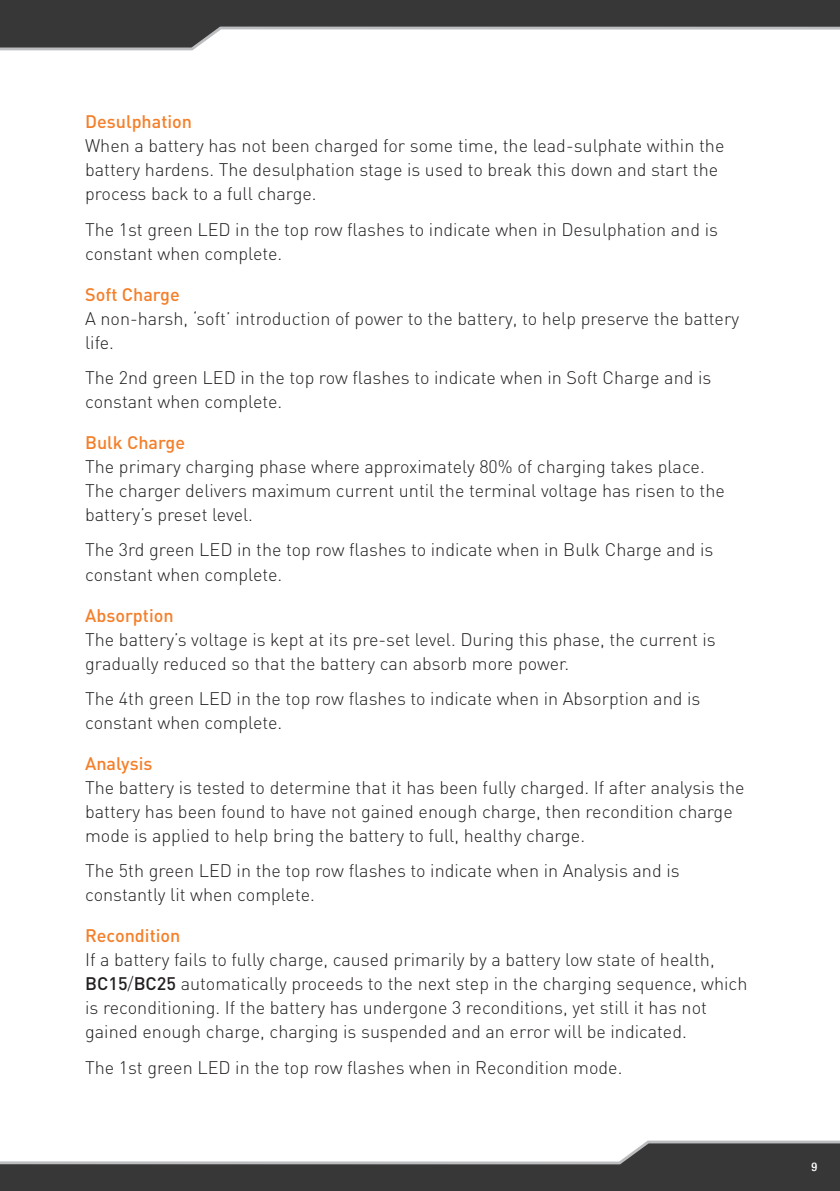
<style>
.page{position:relative;width:840px;height:1191px;background:#fff}
.page>*{position:absolute;margin:0;border:0;box-sizing:border-box;transform-origin:0 0}
.Manual_BODY{font:300 18px/24px "DIN";color:#231f20}
.Manual_SUB_Header{font:500 18px "DIN";color:#f47f2a}
.t1{font:500 condensed 12px "Helvetica Neue LT";color:#fff}
.s1{font-weight:500}
</style>
<div class="page">
<div style="left:0;top:1165px;width:839px;height:26px;background:#383738"></div>
<svg style="left:0;top:1140px;width:839px;height:25px"></svg>
<div style="left:0;top:0;width:839px;height:25px;background:#383738"></div>
<svg style="left:0;top:25px;width:839px;height:26px"></svg>
<p class="Manual_SUB_Header" style="left:85px;top:110px;width:108px">Desulphation</p>
<p class="Manual_BODY" style="left:85px;top:134px;width:640px">When a battery has not been charged for some time, the lead-sulphate within the battery hardens. The desulphation stage is used to break this down and start the process back to a full charge.</p>
<p class="Manual_BODY" style="left:85px;top:217px;width:634px">The 1st green LED in the top row flashes to indicate when in Desulphation and is constant when complete.</p>
<p class="Manual_SUB_Header" style="left:85px;top:283px;width:96px">Soft Charge</p>
<p class="Manual_BODY" style="left:85px;top:306px;width:655px">A non-harsh, ‘soft’ introduction of power to the battery, to help preserve the battery life.</p>
<p class="Manual_BODY" style="left:85px;top:365px;width:627px">The 2nd green LED in the top row flashes to indicate when in Soft Charge and is constant when complete.</p>
<p class="Manual_SUB_Header" style="left:85px;top:431px;width:101px">Bulk Charge</p>
<p class="Manual_BODY" style="left:85px;top:454px;width:641px">The primary charging phase where approximately 80% of charging takes place.<br>The charger delivers maximum current until the terminal voltage has risen to the battery’s preset level.</p>
<p class="Manual_BODY" style="left:85px;top:538px;width:629px">The 3rd green LED in the top row flashes to indicate when in Bulk Charge and is constant when complete.</p>
<p class="Manual_SUB_Header" style="left:85px;top:603px;width:90px">Absorption</p>
<p class="Manual_BODY" style="left:85px;top:627px;width:632px">The battery’s voltage is kept at its pre-set level. During this phase, the current is gradually reduced so that the battery can absorb more power.</p>
<p class="Manual_BODY" style="left:85px;top:686px;width:616px">The 4th green LED in the top row flashes to indicate when in Absorption and is constant when complete.</p>
<p class="Manual_SUB_Header" style="left:85px;top:752px;width:69px">Analysis</p>
<p class="Manual_BODY" style="left:85px;top:775px;width:660px">The battery is tested to determine that it has been fully charged. If after analysis the battery has been found to have not gained enough charge, then recondition charge mode is applied to help bring the battery to full, healthy charge.</p>
<p class="Manual_BODY" style="left:85px;top:858px;width:595px">The 5th green LED in the top row flashes to indicate when in Analysis and is constantly lit when complete.</p>
<p class="Manual_SUB_Header" style="left:85px;top:924px;width:97px">Recondition</p>
<p class="Manual_BODY" style="left:85px;top:947px;width:663px">If a battery fails to fully charge, caused primarily by a battery low state of health, <span class="s1">BC15</span>/<span class="s1">BC25</span> automatically proceeds to the next step in the charging sequence, which is reconditioning. If the battery has undergone 3 reconditions, yet still it has not gained enough charge, charging is suspended and an error will be indicated.</p>
<p class="Manual_BODY" style="left:85px;top:1055px;width:538px">The 1st green LED in the top row flashes when in Recondition mode.</p>
<p class="t1" style="left:811px;top:1159px;width:7px">9</p>
</div>
